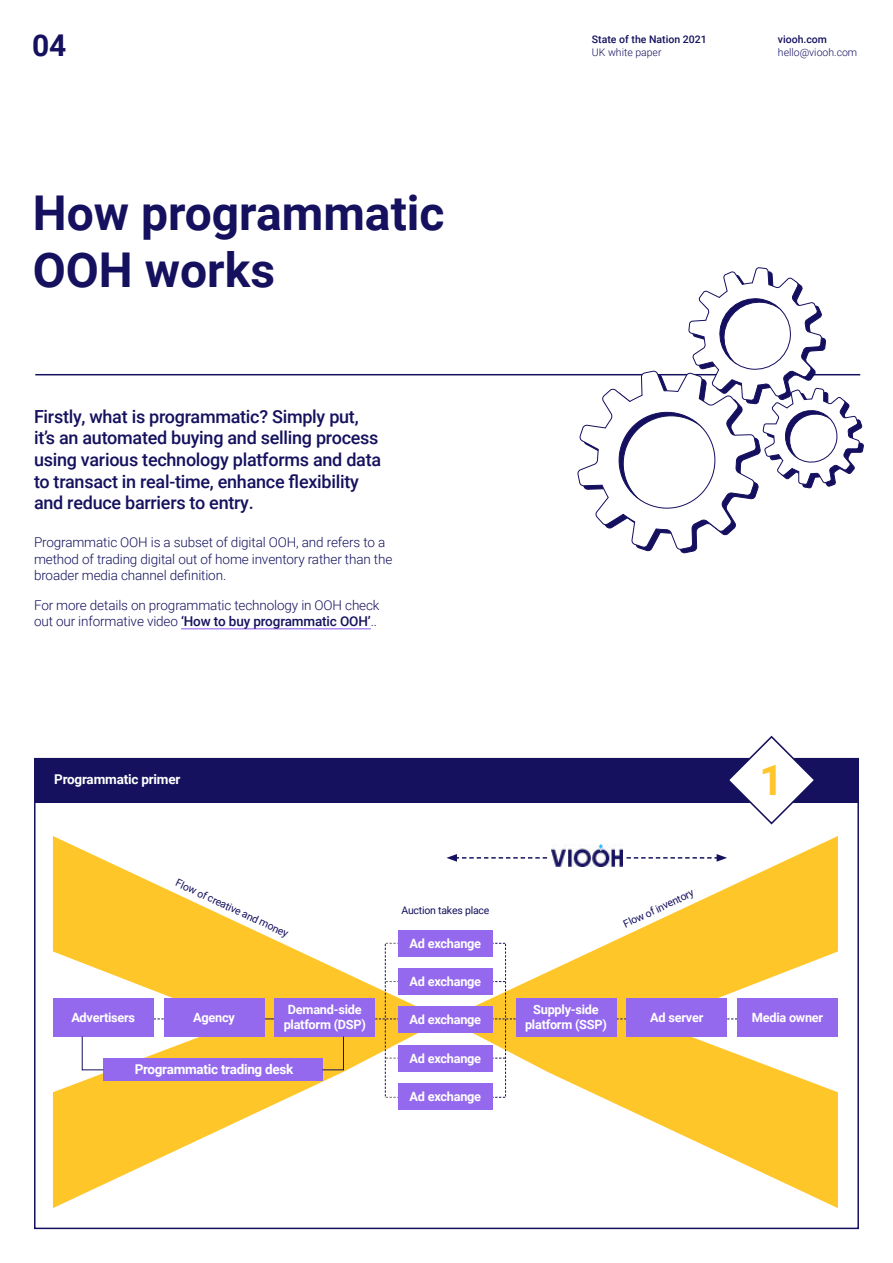
<style>
.page{position:relative;width:893px;height:1263px;background:#fff}
.page>*{position:absolute;margin:0;border:0;box-sizing:border-box;transform-origin:0 0}
.t1{font:700 48px/57.6px "Roboto";color:#15115e}
.t2{font:700 41.85px "Roboto";color:#ffc62a}
.t3{font:700 30px "Roboto";color:#15115e}
.t4{font:500 18px/21.6px "Roboto";letter-spacing:-.015em;color:#15115e}
.t5{font:300 13.5px/16.5px "Roboto";letter-spacing:-.01em;color:#15115e}
.t6{font:700 13.5px "Roboto";letter-spacing:-.02em;color:#fff}
.t7{font:700 12.75px/15px "Roboto";letter-spacing:-.02em;color:#fff;text-align:center}
.t8{font:10.5px "Roboto";letter-spacing:-.02em;color:#15115e}
.t9{font:500 10.5px "Roboto";color:#15115e}
.t10{font:300 10.5px "Roboto";color:#15115e}
.s1{font-weight:500}
</style>
<div class="page">
<hr style="left:35px;top:374px;width:825px;height:1px;background:#15115e">
<svg style="left:577px;top:267px;width:287px;height:287px"></svg>
<div style="left:34px;top:758px;width:825px;height:471px;background:#fff;border:2px solid #15115e"></div>
<hr style="left:181px;top:628px;width:190px;height:1px;background:#9469ee">
<svg style="left:446px;top:836px;width:392px;height:372px"></svg>
<svg style="left:53px;top:836px;width:391px;height:372px"></svg>
<div style="left:398px;top:930px;width:95px;height:26px;background:#9469ee"></div>
<div style="left:103px;top:1058px;width:219px;height:23px;background:#9469ee"></div>
<div style="left:164px;top:998px;width:100px;height:38px;background:#9469ee"></div>
<div style="left:53px;top:998px;width:101px;height:38px;background:#9469ee"></div>
<div style="left:275px;top:998px;width:100px;height:38px;background:#9469ee"></div>
<div style="left:398px;top:968px;width:95px;height:27px;background:#9469ee"></div>
<div style="left:398px;top:1007px;width:95px;height:26px;background:#9469ee"></div>
<div style="left:398px;top:1045px;width:95px;height:26px;background:#9469ee"></div>
<div style="left:398px;top:1083px;width:95px;height:26px;background:#9469ee"></div>
<div style="left:626px;top:998px;width:101px;height:38px;background:#9469ee"></div>
<div style="left:516px;top:998px;width:100px;height:38px;background:#9469ee"></div>
<div style="left:737px;top:998px;width:101px;height:38px;background:#9469ee"></div>
<svg style="left:322px;top:1036px;width:22px;height:34px"></svg>
<svg style="left:81px;top:1036px;width:23px;height:34px"></svg>
<svg style="left:375px;top:943px;width:24px;height:155px"></svg>
<svg style="left:491px;top:943px;width:25px;height:155px"></svg>
<svg style="left:626px;top:854px;width:101px;height:8px"></svg>
<svg style="left:446px;top:854px;width:101px;height:8px"></svg>
<img style="left:552px;top:845px;width:71px;height:22px">
<div style="left:36px;top:758px;width:823px;height:44px;background:#15115e"></div>
<svg style="left:726px;top:735px;width:91px;height:90px"></svg>
<h3 class="t3" style="left:32px;top:24px;width:36px">04</h3>
<h1 class="t1" style="left:33px;top:182px;width:413px">How programmatic<br>OOH works</h1>
<h3 class="t4" style="left:34px;top:405px;width:349px">Firstly, what is programmatic? Simply put, it’s an automated buying and selling process using various technology platforms and data to transact in real-time, enhance flexibility and reduce barriers to entry.</h3>
<p class="t5" style="left:34px;top:534px;width:360px">Programmatic OOH is a subset of digital OOH, and refers to a method of trading digital out of home inventory rather than the broader media channel definition.</p>
<p class="t5" style="left:34px;top:596px;width:347px">For more details on programmatic technology in OOH check out our informative video <span class="s1">‘How to buy programmatic OOH’</span>..</p>
<p class="t9" style="left:592px;top:32px;width:116px">State of the Nation 2021</p>
<p class="t10" style="left:592px;top:45px;width:71px">UK white paper</p>
<p class="t9" style="left:778px;top:32px;width:51px">viooh.com</p>
<p class="t10" style="left:778px;top:45px;width:81px">hello@viooh.com</p>
<p class="t6" style="left:54px;top:770px;width:128px">Programmatic primer</p>
<h2 class="t2" style="left:759px;top:751px;width:26px">1</h2>
<p class="t8" style="left:180px;top:875px;width:124px;rotate:25deg">Flow of creative and money</p>
<p class="t8" style="left:621px;top:917px;width:78px;rotate:-25deg">Flow of inventory</p>
<p class="t8" style="left:401px;top:903px;width:89px">Auction takes place</p>
<p class="t7" style="left:410px;top:935px;width:73px">Ad exchange</p>
<p class="t7" style="left:71px;top:1010px;width:65px">Advertisers</p>
<p class="t7" style="left:193px;top:1010px;width:43px">Agency</p>
<p class="t7" style="left:284px;top:1002px;width:84px">Demand-side platform (DSP)</p>
<p class="t6" style="left:135px;top:1060px;width:160px">Programmatic trading desk</p>
<p class="t7" style="left:410px;top:973px;width:73px">Ad exchange</p>
<p class="t7" style="left:410px;top:1012px;width:73px">Ad exchange</p>
<p class="t7" style="left:410px;top:1050px;width:73px">Ad exchange</p>
<p class="t7" style="left:410px;top:1088px;width:73px">Ad exchange</p>
<p class="t7" style="left:525px;top:1002px;width:83px">Supply-side platform (SSP)</p>
<p class="t7" style="left:650px;top:1010px;width:55px">Ad server</p>
<p class="t7" style="left:752px;top:1010px;width:73px">Media owner</p>
</div>
